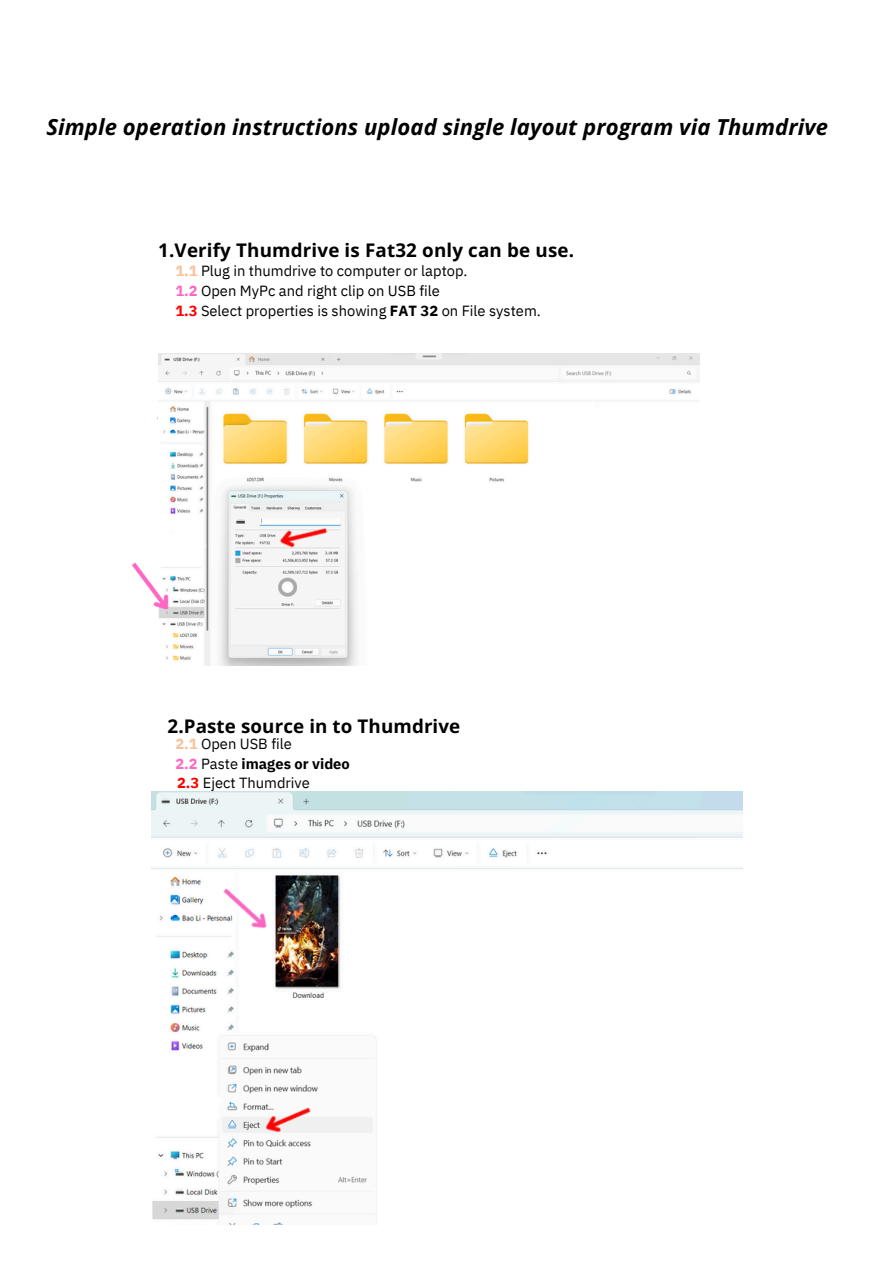
<style>
.page{position:relative;width:894px;height:1264px;background:#fff}
.page>*{position:absolute;margin:0;border:0;box-sizing:border-box;transform-origin:0 0}
.t1{font:italic 700 22.05px "Open Sans";letter-spacing:.005em;color:#000}
.t2{font:700 18.75px "Open Sans";letter-spacing:.01em;color:#000}
.t3{font:14.7px "IBM Plex Sans";color:#000}
.t4{font:700 14.7px "IBM Plex Sans";color:#000}
.s1{font-weight:700;color:#f8c196}
.s2{font-weight:700;color:#ff66c4}
.s3{font-weight:700;color:#f00}
.s4{font-weight:700}
.s5{color:#ff66c4}
.s6{font-weight:400}
</style>
<div class="page">
<img style="left:158px;top:354px;width:541px;height:311px">
<img style="left:131px;top:555px;width:44px;height:61px">
<img style="left:268px;top:503px;width:68px;height:65px">
<img style="left:151px;top:791px;width:591px;height:432px">
<img style="left:254px;top:1089px;width:65px;height:58px">
<img style="left:215px;top:874px;width:61px;height:69px">
<p class="t1" style="left:46px;top:111px;width:783px">Simple operation instructions upload single layout program via Thumdrive</p>
<p class="t2" style="left:158px;top:237px;width:417px">1.Verify Thumdrive is Fat32 only can be use.</p>
<p class="t3" style="left:175px;top:260px;width:293px"><span class="s1">1.1</span> Plug in thumdrive to computer or laptop.</p>
<p class="t3" style="left:175px;top:281px;width:266px"><span class="s2">1.2</span> Open MyPc and right clip on USB file</p>
<p class="t3" style="left:175px;top:301px;width:367px"><span class="s3">1.3</span> Select properties is showing <span class="s4">FAT 32</span> on File system.</p>
<p class="t2" style="left:167px;top:713px;width:294px">2.Paste source in to Thumdrive</p>
<p class="t3" style="left:175px;top:734px;width:118px"><span class="s1">2.1</span> Open USB file</p>
<p class="t4" style="left:175px;top:753px;width:176px"><span class="s5">2.2</span> <span class="s6">Paste</span> images or video</p>
<h2 class="t3" style="left:177px;top:773px;width:134px"><span class="s3">2.3</span> Eject Thumdrive</h2>
</div>
